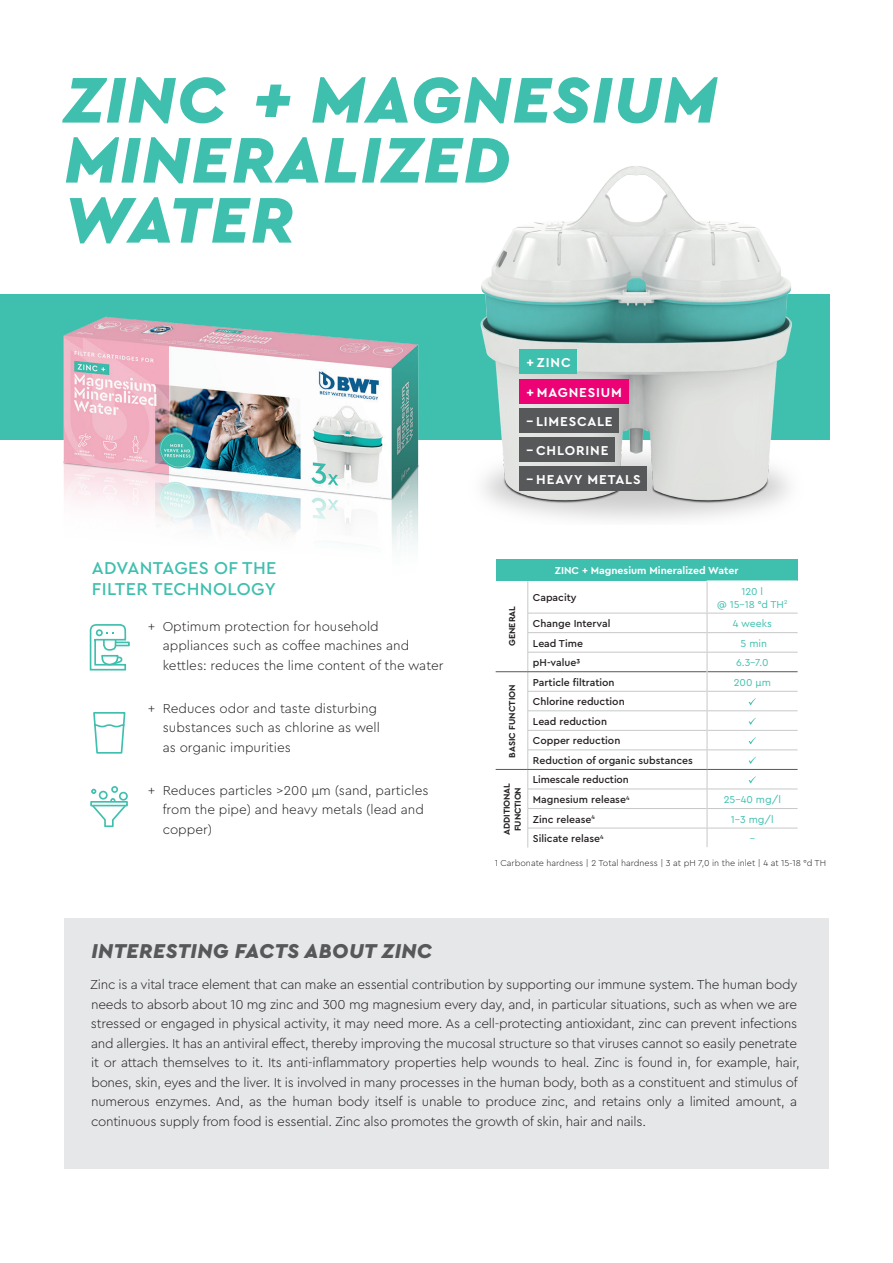
<style>
.page{position:relative;width:893px;height:1263px;background:#fff}
.page>*{position:absolute;margin:0;border:0;box-sizing:border-box;transform-origin:0 0}
.t1{font:italic 900 67.5px/60px "Cera PRO";letter-spacing:.02em;color:#3fbfae}
.t2{font:italic 900 21px "Cera PRO";letter-spacing:.02em;color:#57585a}
.t3{font:500 18px/21px "Cera PRO";letter-spacing:.02em;color:#3fbfae}
.t4{font:300 13.5px/19.5px "Cera PRO";letter-spacing:-.02em;color:#231f20}
.t5{font:300 13.5px/19.5px "Cera PRO";color:#231f20}
.t6{font:700 13.5px/29.2px "Cera PRO";letter-spacing:.065em;color:#fff}
.t7{font:500 10.5px/19.5px "Cera PRO";color:#231f20}
.t8{font:10.5px/12.6px "Cera PRO";color:#3fbfae;text-align:center}
.t9{font:700 10.5px "Cera PRO";color:#fff}
.t10{font:300 9px "Cera PRO";color:#231f20}
.t11{font:700 9px/10.8px "Cera PRO";letter-spacing:-.01em;color:#231f20;text-align:center}
</style>
<div class="page">
<img style="left:512px;top:166px;width:318px;height:354px">
<div style="left:520px;top:350px;width:57px;height:24px;background:#3fbfae"></div>
<div style="left:520px;top:379px;width:109px;height:24px;background:#ed0275"></div>
<div style="left:520px;top:408px;width:99px;height:25px;background:#57585a"></div>
<div style="left:520px;top:437px;width:95px;height:25px;background:#57585a"></div>
<div style="left:520px;top:466px;width:127px;height:25px;background:#57585a"></div>
<img style="left:4px;top:233px;width:508px;height:327px">
<svg style="left:93px;top:712px;width:33px;height:42px"></svg>
<div style="left:115px;top:642px;width:15px;height:4px;border:2px solid #3fbfae"></div>
<svg style="left:89px;top:624px;width:38px;height:47px"></svg>
<div style="left:96px;top:629px;width:7px;height:7px;border:2px solid #3fbfae;border-radius:50%"></div>
<div style="left:111px;top:786px;width:7px;height:7px;border:2px solid #3fbfae;border-radius:50%"></div>
<div style="left:119px;top:792px;width:9px;height:9px;border:2px solid #3fbfae;border-radius:50%"></div>
<div style="left:90px;top:801px;width:38px;height:5px;border:2px solid #3fbfae"></div>
<svg style="left:90px;top:789px;width:37px;height:39px"></svg>
<div style="left:496px;top:560px;width:302px;height:21px;background:#3fbfae"></div>
<hr style="left:528px;top:581px;width:1px;height:32px;background:#c7c8ca">
<hr style="left:528px;top:613px;width:179px;height:1px;background:#c7c8ca">
<hr style="left:707px;top:613px;width:91px;height:1px;background:#c7c8ca">
<hr style="left:528px;top:632px;width:179px;height:1px;background:#c7c8ca">
<hr style="left:707px;top:632px;width:91px;height:1px;background:#c7c8ca">
<hr style="left:528px;top:652px;width:179px;height:1px;background:#c7c8ca">
<hr style="left:707px;top:652px;width:91px;height:1px;background:#c7c8ca">
<hr style="left:528px;top:691px;width:179px;height:1px;background:#c7c8ca">
<hr style="left:707px;top:691px;width:91px;height:1px;background:#c7c8ca">
<hr style="left:528px;top:710px;width:179px;height:1px;background:#c7c8ca">
<hr style="left:707px;top:710px;width:91px;height:1px;background:#c7c8ca">
<hr style="left:528px;top:730px;width:179px;height:1px;background:#c7c8ca">
<hr style="left:707px;top:730px;width:91px;height:1px;background:#c7c8ca">
<hr style="left:528px;top:750px;width:179px;height:1px;background:#c7c8ca">
<hr style="left:707px;top:750px;width:91px;height:1px;background:#c7c8ca">
<hr style="left:707px;top:789px;width:91px;height:1px;background:#c7c8ca">
<hr style="left:707px;top:808px;width:91px;height:1px;background:#c7c8ca">
<hr style="left:707px;top:828px;width:91px;height:1px;background:#c7c8ca">
<hr style="left:528px;top:789px;width:179px;height:1px;background:#c7c8ca">
<hr style="left:528px;top:808px;width:179px;height:1px;background:#c7c8ca">
<hr style="left:528px;top:828px;width:179px;height:1px;background:#c7c8ca">
<svg style="left:528px;top:613px;width:1px;height:234px"></svg>
<hr style="left:528px;top:671px;width:179px;height:1px;background:#57585a">
<hr style="left:707px;top:671px;width:91px;height:1px;background:#57585a">
<hr style="left:528px;top:769px;width:179px;height:1px;background:#57585a">
<hr style="left:707px;top:769px;width:91px;height:1px;background:#57585a">
<hr style="left:496px;top:769px;width:32px;height:1px;background:#57585a">
<hr style="left:496px;top:671px;width:32px;height:1px;background:#57585a">
<hr style="left:707px;top:581px;width:1px;height:32px;background:#c7c8ca">
<svg style="left:707px;top:613px;width:1px;height:234px"></svg>
<hr style="left:707px;top:581px;width:91px;height:1px;background:#fff">
<svg style="left:748px;top:698px;width:8px;height:7px"></svg>
<svg style="left:748px;top:718px;width:8px;height:7px"></svg>
<svg style="left:748px;top:737px;width:8px;height:7px"></svg>
<svg style="left:748px;top:757px;width:8px;height:7px"></svg>
<svg style="left:748px;top:776px;width:8px;height:7px"></svg>
<div style="left:64px;top:918px;width:765px;height:251px;background:#e6e7e9"></div>
<h1 class="t1" style="left:64px;top:67px;width:654px">ZINC + MAGNESIUM<br>MINERALIZED<br>WATER</h1>
<h3 class="t3" style="left:92px;top:557px;width:186px">ADVANTAGES OF THE<br>FILTER TECHNOLOGY</h3>
<p class="t5" style="left:163px;top:616px;width:282px;text-indent:-15px">+ Optimum protection for household appliances such as coffee machines and kettles: reduces the lime content of the water</p>
<p class="t5" style="left:163px;top:698px;width:219px;text-indent:-15px">+ Reduces odor and taste disturbing substances such as chlorine as well as organic impurities</p>
<p class="t5" style="left:163px;top:780px;width:267px;text-indent:-15px">+ Reduces particles &gt;200 μm (sand, particles from the pipe) and heavy metals (lead and copper)</p>
<p class="t6" style="left:526px;top:348px;width:97px">+ ZINC<br>+ MAGNESIUM</p>
<p class="t6" style="left:526px;top:406px;width:88px">– LIMESCALE</p>
<p class="t6" style="left:526px;top:435px;width:84px">– CHLORINE</p>
<p class="t6" style="left:526px;top:464px;width:116px">– HEAVY METALS</p>
<p class="t11" style="left:506px;top:646px;width:41px;rotate:-90deg">GENERAL</p>
<p class="t11" style="left:506px;top:758px;width:75px;rotate:-90deg">BASIC FUNCTION</p>
<p class="t9" style="left:555px;top:564px;width:185px">ZINC + Magnesium Mineralized Water</p>
<p class="t7" style="left:533px;top:587px;width:45px">Capacity</p>
<p class="t8" style="left:717px;top:585px;width:72px">120 l<br>@ 15-18 °d TH<sup>2</sup></p>
<p class="t7" style="left:533px;top:613px;width:79px">Change Interval</p>
<p class="t8" style="left:733px;top:617px;width:41px">4 weeks</p>
<p class="t7" style="left:533px;top:633px;width:52px">Lead Time</p>
<p class="t8" style="left:740px;top:636px;width:28px">5 min</p>
<p class="t7" style="left:533px;top:652px;width:49px">pH-value3</p>
<p class="t8" style="left:736px;top:656px;width:34px">6.3–7.0</p>
<p class="t7" style="left:533px;top:672px;width:83px">Particle filtration</p>
<p class="t8" style="left:734px;top:675px;width:39px">200 µm</p>
<p class="t7" style="left:533px;top:691px;width:161px">Chlorine reduction<br>Lead reduction<br>Copper reduction<br>Reduction of organic substances</p>
<p class="t11" style="left:501px;top:834px;width:53px;rotate:-90deg">ADDITIONAL<br>FUNCTION</p>
<p class="t7" style="left:533px;top:770px;width:98px">Limescale reduction<br>Magnesium release<sup>4</sup></p>
<p class="t8" style="left:724px;top:793px;width:59px">25–40 mg/l</p>
<p class="t7" style="left:533px;top:809px;width:63px">Zinc release<sup>4</sup></p>
<p class="t8" style="left:731px;top:812px;width:44px">1–3 mg/l</p>
<p class="t7" style="left:533px;top:828px;width:72px">Silicate relase<sup>4</sup></p>
<p class="t8" style="left:750px;top:832px;width:6px">–</p>
<p class="t10" style="left:495px;top:857px;width:333px">1 Carbonate hardness | 2 Total hardness | 3 at pH 7,0 in the inlet | 4 at 15-18 °d TH</p>
<h2 class="t2" style="left:91px;top:937px;width:342px">INTERESTING FACTS ABOUT ZINC</h2>
<p class="t4" style="left:90px;top:974px;width:711px">Zinc is a vital trace element that can make an essential contribution by supporting our immune system. The human body needs to absorb about 10 mg zinc and 300 mg magnesium every day, and, in particular situations, such as when we are stressed or engaged in physical activity, it may need more. As a cell-protecting antioxidant, zinc can prevent infections and allergies. It has an antiviral effect, thereby improving the mucosal structure so that viruses cannot so easily penetrate it or attach themselves to it. Its anti-inflammatory properties help wounds to heal. Zinc is found in, for example, hair, bones, skin, eyes and the liver. It is involved in many processes in the human body, both as a constituent and stimulus of numerous enzymes. And, as the human body itself is unable to produce zinc, and retains only a limited amount, a continuous supply from food is essential. Zinc also promotes the growth of skin, hair and nails.</p>
</div>
